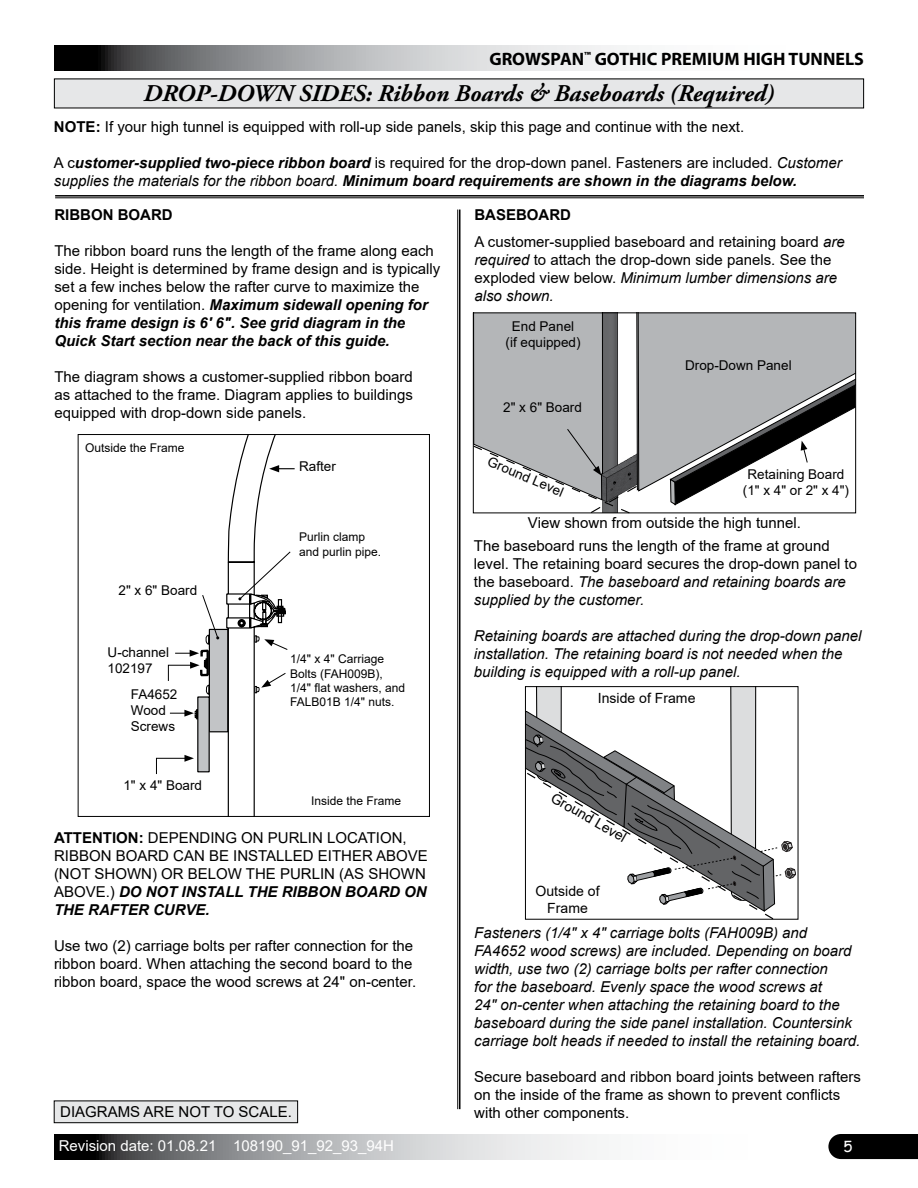
<style>
.page{position:relative;width:918px;height:1188px;background:#fff}
.page>*{position:absolute;margin:0;border:0;box-sizing:border-box;transform-origin:0 0}
.t1{font:italic 700 24px "Adobe Garamond Pro";color:#000}
.t2{font:700 18px "Myriad Pro";color:#000}
.t3{font:15px/18px "Arial";color:#000}
.t4{font:italic 15px/18px "Arial";color:#000}
.t5{font:italic 700 15px/18px "Arial";color:#000}
.t6{font:15px "Arial";color:#fff}
.t7{font:700 15px "Arial";color:#000}
.t8{font:15px "Comic Sans MS";color:#fff}
.t9{font:14.1px/16.8px "Arial";color:#000;text-align:center}
.t10{font:13.5px/16.2px "Arial";color:#000;text-align:center}
.t11{font:12px/14.4px "Arial";color:#000}
.s1{font-weight:700}
.s2{font-weight:400;font-style:normal}
.s3{font-weight:400}
.s4{font-weight:700;font-style:italic}
.s5{font-style:italic}
</style>
<div class="page">
<svg style="left:54px;top:45px;width:573px;height:25px;background:#a0a1a3"></svg>
<div style="left:828px;top:1134px;width:90px;height:25px;background:#000"></div>
<svg style="left:54px;top:1134px;width:543px;height:25px;background:#a0a1a3"></svg>
<svg style="left:525px;top:687px;width:271px;height:233px"></svg>
<div style="left:54px;top:79px;width:810px;height:29px;background:#e6e7e8"></div>
<hr style="left:459px;top:210px;width:1px;height:899px;background:#000">
<hr style="left:457px;top:210px;width:1px;height:899px;background:#000">
<hr style="left:55px;top:195px;width:809px;height:2px;background:#000">
<hr style="left:55px;top:198px;width:809px;height:1px;background:#000">
<svg style="left:472px;top:313px;width:384px;height:201px"></svg>
<div style="left:54px;top:1101px;width:244px;height:22px;background:#e6e7e8"></div>
<div style="left:54px;top:1101px;width:244px;height:22px;border:1px solid #000"></div>
<svg style="left:156px;top:435px;width:139px;height:381px"></svg>
<p class="t2" style="left:489px;top:47px;width:376px">GROWSPAN<sup>™</sup> GOTHIC PREMIUM HIGH TUNNELS</p>
<h1 class="t1" style="left:144px;top:79px;width:632px">DROP-DOWN SIDES: Ribbon Boards &amp; Baseboards (Required)</h1>
<p class="t3" style="left:54px;top:118px;width:692px"><span class="s1">NOTE:</span> If your high tunnel is equipped with roll-up side panels, skip this page and continue with the next.</p>
<p class="t5" style="left:54px;top:154px;width:789px"><span class="s2">A c</span>ustomer-supplied two-piece ribbon board <span class="s2">is required for the drop-down panel. Fasteners are included.</span> <span class="s3">Customer supplies the materials for the ribbon board.</span> Minimum board requirements are shown in the diagrams below.</p>
<p class="t7" style="left:54px;top:205px;width:120px">RIBBON BOARD</p>
<p class="t3" style="left:54px;top:242px;width:387px">The ribbon board runs the length of the frame along each side. Height is determined by frame design and is typically set a few inches below the rafter curve to maximize the opening for ventilation. <span class="s4">Maximum sidewall opening for this frame design is 6' 6". See grid diagram in the Quick Start section near the back of this guide.</span></p>
<p class="t3" style="left:54px;top:368px;width:360px;text-align:justify">The diagram shows a customer-supplied ribbon board as attached to the frame. Diagram applies to buildings equipped with drop-down side panels.</p>
<p class="t3" style="left:474px;top:202px;width:372px;line-height:27px"><span class="s1">BASEBOARD<br></span>A customer-supplied baseboard and retaining board <span class="s5">are</span></p>
<p class="t3" style="left:474px;top:251px;width:364px"><span class="s5">required</span> to attach the drop-down side panels. See the exploded view below. <span class="s5">Minimum lumber dimensions are also shown.</span></p>
<p class="t10" style="left:506px;top:318px;width:77px">End Panel (if equipped)</p>
<p class="t10" style="left:685px;top:357px;width:108px">Drop-Down Panel</p>
<p class="t10" style="left:503px;top:399px;width:80px">2" x 6" Board</p>
<p class="t11" style="left:85px;top:440px;width:101px">Outside the Frame</p>
<p class="t10" style="left:119px;top:582px;width:80px">2" x 6" Board</p>
<p class="t10" style="left:108px;top:644px;width:63px;text-align:left">U-channel<br>102197</p>
<p class="t10" style="left:131px;top:686px;width:48px;text-align:left">FA4652<br>Wood<br>Screws</p>
<p class="t10" style="left:123px;top:777px;width:80px">1" x 4" Board</p>
<p class="t10" style="left:299px;top:458px;width:38px">Rafter</p>
<p class="t11" style="left:299px;top:530px;width:84px">Purlin clamp and purlin pipe.</p>
<p class="t11" style="left:290px;top:652px;width:116px">1/4" x 4" Carriage<br>Bolts (FAH009B),<br>1/4" flat washers, and<br>FALB01B 1/4" nuts.</p>
<p class="t11" style="left:311px;top:794px;width:92px">Inside the Frame</p>
<p class="t3" style="left:54px;top:828px;width:375px"><span class="s1">ATTENTION:</span> DEPENDING ON PURLIN LOCATION, RIBBON BOARD CAN BE INSTALLED EITHER ABOVE (NOT SHOWN) OR BELOW THE PURLIN (AS SHOWN ABOVE.) <span class="s4">DO NOT INSTALL THE RIBBON BOARD ON THE RAFTER CURVE.</span></p>
<p class="t3" style="left:54px;top:936px;width:364px">Use two (2) carriage bolts per rafter connection for the ribbon board. When attaching the second board to the ribbon board, space the wood screws at 24" on-center.</p>
<p class="t3" style="left:60px;top:1103px;width:233px">DIAGRAMS ARE NOT TO SCALE.</p>
<p class="t6" style="left:59px;top:1135px;width:337px">Revision date: 01.08.21 108190_91_92_93_94H</p>
<p class="t10" style="left:492px;top:453px;width:83px;rotate:23deg">Ground Level</p>
<p class="t10" style="left:743px;top:466px;width:108px">Retaining Board (1" x 4" or 2" x 4")</p>
<p class="t3" style="left:528px;top:513px;width:275px">View shown from outside the high tunnel.</p>
<p class="t3" style="left:474px;top:537px;width:385px">The baseboard runs the length of the frame at ground level. The retaining board secures the drop-down panel to the baseboard. <span class="s5">The baseboard and retaining boards are supplied by the customer.</span></p>
<p class="t4" style="left:474px;top:627px;width:389px">Retaining boards are attached during the drop-down panel installation. The retaining board is not needed when the building is equipped with a roll-up panel.</p>
<p class="t9" style="left:598px;top:690px;width:99px">Inside of Frame</p>
<p class="t9" style="left:557px;top:789px;width:86px;rotate:30deg">Ground Level</p>
<p class="t9" style="left:536px;top:883px;width:66px">Outside of<br>Frame</p>
<p class="t4" style="left:474px;top:924px;width:388px">Fasteners (1/4" x 4" carriage bolts (FAH009B) and FA4652 wood screws) are included. Depending on board width, use two (2) carriage bolts per rafter connection<br>for the baseboard. Evenly space the wood screws at<br>24" on-center when attaching the retaining board to the baseboard during the side panel installation. Countersink carriage bolt heads if needed to install the retaining board.</p>
<p class="t3" style="left:474px;top:1068px;width:388px">Secure baseboard and ribbon board joints between rafters on the inside of the frame as shown to prevent conflicts with other components.</p>
<p class="t8" style="left:844px;top:1135px;width:11px">5</p>
</div>
